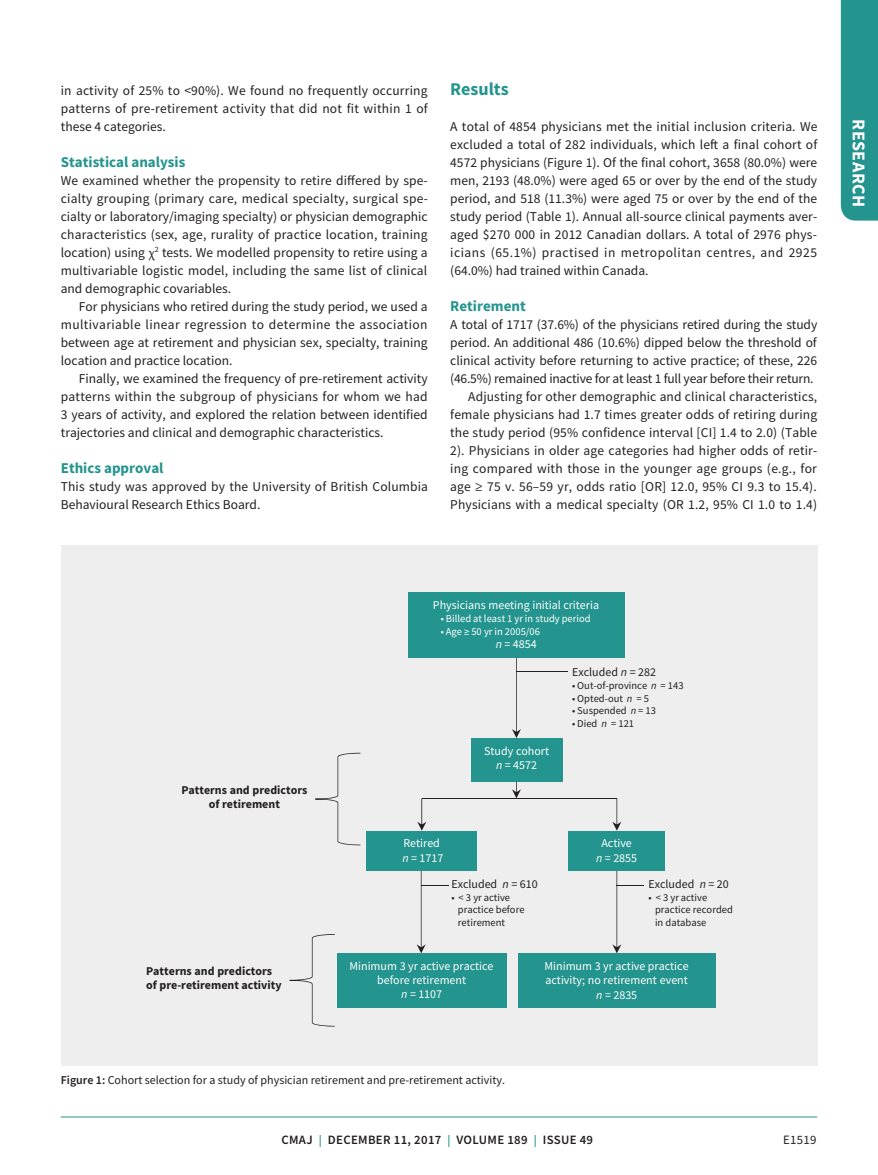
<style>
.page{position:relative;width:878px;height:1175px;background:#fff}
.page>*{position:absolute;margin:0;border:0;box-sizing:border-box;transform-origin:0 0}
.t1{font:700 18px "Source Sans Pro";letter-spacing:.025em;color:#fff}
.t2{font:700 18px "Source Sans Pro";color:#24948e}
.t3{font:700 15px "Source Sans Pro";color:#24948e}
.t4{font:13.5px/18px "Source Sans Pro";letter-spacing:.01em;color:#231f20;text-align:justify}
.t5{font:600 12.75px "Source Sans Pro";letter-spacing:.025em;color:#231f20}
.t6{font:12.75px "Source Sans Pro";letter-spacing:.025em;color:#231f20}
.t7{font:12px/14.4px "Source Sans Pro";color:#fff;text-align:center}
.t8{font:12px "Source Sans Pro";color:#231f20}
.t9{font:700 12px/14.4px "Source Sans Pro";color:#231f20;text-align:center}
.t10{font:10.5px/12.6px "Source Sans Pro";color:#231f20}
.t11{font:10.5px "Source Sans Pro";color:#fff}
.s1{font-family:"Minion Pro"}
.s2{font-family:"Frutiger LT Std"}
.s3{font-style:italic}
.s4{font-weight:600}
.s5{font-size:12px;color:#24948e}
</style>
<div class="page">
<div style="left:840px;top:0;width:38px;height:220px;background:#24948e"></div>
<hr style="left:61px;top:1116px;width:756px;height:1px;background:#24948e">
<div style="left:61px;top:544px;width:756px;height:521px;background:#eeeeef"></div>
<svg style="left:512px;top:781px;width:9px;height:17px"></svg>
<svg style="left:512px;top:657px;width:9px;height:81px"></svg>
<div style="left:408px;top:592px;width:216px;height:65px;background:#24948e"></div>
<hr style="left:516px;top:671px;width:51px;height:1px;background:#231f20">
<div style="left:471px;top:738px;width:91px;height:43px;background:#24948e"></div>
<hr style="left:422px;top:798px;width:194px;height:1px;background:#231f20">
<svg style="left:417px;top:798px;width:9px;height:32px"></svg>
<svg style="left:612px;top:798px;width:9px;height:32px"></svg>
<div style="left:337px;top:953px;width:169px;height:54px;background:#24948e"></div>
<div style="left:568px;top:830px;width:97px;height:40px;background:#24948e"></div>
<svg style="left:416px;top:870px;width:32px;height:83px"></svg>
<svg style="left:612px;top:870px;width:32px;height:83px"></svg>
<svg style="left:315px;top:752px;width:45px;height:93px"></svg>
<div style="left:366px;top:830px;width:111px;height:40px;background:#24948e"></div>
<svg style="left:289px;top:934px;width:46px;height:92px"></svg>
<div style="left:518px;top:953px;width:197px;height:54px;background:#24948e"></div>
<p class="t4" style="left:61px;top:81px;width:368px">in activity of 25% to &lt;90%). We found no frequently occurring patterns of pre-retirement activity that did not fit within 1 of these 4 categories.</p>
<p class="t3" style="left:61px;top:151px;width:126px">Statistical analysis</p>
<p class="t4" style="left:61px;top:171px;width:368px">We examined whether the propensity to retire differed by spe&shy;cialty grouping (primary care, medical specialty, surgical spe&shy;cialty or laboratory/imaging specialty) or physician demographic characteristics (sex, age, rurality of practice location, training location) using <span class="s1">χ</span><sup>2</sup> tests. We modelled propensity to retire using a multivariable logistic model, including the same list of clinical and demographic covariables.</p>
<p class="t4" style="left:61px;top:297px;width:368px;text-indent:18px">For physicians who retired during the study period, we used a multivariable linear regression to determine the association between age at retirement and physician sex, specialty, training location and practice location.</p>
<p class="t4" style="left:61px;top:369px;width:368px;text-indent:18px">Finally, we examined the frequency of pre-retirement activity patterns within the subgroup of physicians for whom we had 3 years of activity, and explored the relation between identified trajectories and clinical and demographic characteristics.</p>
<p class="t3" style="left:61px;top:457px;width:104px">Ethics approval</p>
<p class="t4" style="left:61px;top:477px;width:368px">This study was approved by the University of British Columbia<br>Behavioural Research Ethics Board.</p>
<h1 class="t2" style="left:450px;top:76px;width:60px">Results</h1>
<p class="t4" style="left:450px;top:117px;width:369px">A total of 4854 physicians met the initial inclusion criteria. We excluded a total of 282 individuals, which left a final cohort of 4572 physicians (Figure 1). Of the final cohort, 3658 (80.0%) were men, 2193 (48.0%) were aged 65 or over by the end of the study period, and 518 (11.3%) were aged 75 or over by the end of the study period (Table 1). Annual all-source clinical payments aver&shy;aged $270 000 in 2012 Canadian dollars. A total of 2976 phys&shy;icians (65.1%) practised in metropolitan centres, and 2925 (64.0%) had trained within Canada.</p>
<p class="t3" style="left:450px;top:295px;width:77px">Retirement</p>
<p class="t4" style="left:450px;top:315px;width:368px;text-align:right">A total of 1717 (37.6%) of the physicians retired during the study period. An additional 486 (10.6%) dipped below the threshold of clinical activity before returning to active practice; of these, 226 (46.5%) remained inactive for at least 1 full year before their return.<br>Adjusting for other demographic and clinical characteristics, female physicians had 1.7 times greater odds of retiring during the study period (95% confidence interval [CI] 1.4 to 2.0) (Table 2). Physicians in older age categories had higher odds of retir&shy;ing compared with those in the younger age groups (e.g., for age <span class="s2">≥</span> 75 v. 56–59 yr, odds ratio [OR] 12.0, 95% CI 9.3 to 15.4).<br>Physicians with a medical specialty (OR 1.2, 95% CI 1.0 to 1.4)</p>
<h1 class="t1" style="left:871px;top:119px;width:89px;rotate:90deg">RESEARCH</h1>
<p class="t9" style="left:181px;top:783px;width:127px">Patterns and predictors of retirement</p>
<p class="t9" style="left:146px;top:964px;width:137px;text-align:left">Patterns and predictors of pre-retirement activity</p>
<p class="t7" style="left:433px;top:598px;width:167px">Physicians meeting initial criteria</p>
<p class="t11" style="left:440px;top:614px;width:151px">• Billed at least 1 yr in study period</p>
<p class="t11" style="left:440px;top:627px;width:101px">• Age ≥ 50 yr in 2005/06</p>
<p class="t7" style="left:495px;top:638px;width:42px"><span class="s3">n</span> = 4854</p>
<p class="t8" style="left:572px;top:667px;width:85px">Excluded <span class="s3">n</span> = 282</p>
<p class="t10" style="left:572px;top:680px;width:113px">• Out-of-province <span class="s3">n</span> = 143</p>
<p class="t10" style="left:572px;top:693px;width:78px">• Opted-out <span class="s3">n</span> = 5</p>
<p class="t10" style="left:572px;top:705px;width:85px">• Suspended <span class="s3">n</span> = 13</p>
<p class="t10" style="left:572px;top:718px;width:64px">• Died <span class="s3">n</span> = 121</p>
<p class="t7" style="left:484px;top:744px;width:67px">Study cohort <span class="s3">n</span> = 4572</p>
<p class="t7" style="left:402px;top:837px;width:42px;text-align:left">Retired <span class="s3">n</span> = 1717</p>
<p class="t8" style="left:451px;top:879px;width:88px">Excluded <span class="s3">n</span> = 610</p>
<p class="t10" style="left:458px;top:891px;width:68px;text-indent:-7px">• &lt; 3 yr active practice before retirement</p>
<p class="t7" style="left:596px;top:837px;width:42px">Active<br><span class="s3">n</span> = 2855</p>
<p class="t8" style="left:648px;top:879px;width:82px">Excluded <span class="s3">n</span> = 20</p>
<p class="t10" style="left:655px;top:891px;width:79px;text-indent:-7px">• &lt; 3 yr active practice recorded in database</p>
<p class="t7" style="left:349px;top:959px;width:145px">Minimum 3 yr active practice before retirement<br><span class="s3">n</span> = 1107</p>
<p class="t7" style="left:544px;top:959px;width:145px">Minimum 3 yr active practice activity; no retirement event <span class="s3">n</span> = 2835</p>
<p class="t8" style="left:61px;top:1072px;width:446px"><span class="s4">Figure 1:</span> Cohort selection for a study of physician retirement and pre-retirement activity.</p>
<p class="t5" style="left:281px;top:1131px;width:313px">CMAJ <span class="s5">|</span> DECEMBER 11, 2017 <span class="s5">|</span> VOLUME 189 <span class="s5">|</span> ISSUE 49</p>
<p class="t6" style="left:783px;top:1132px;width:35px">E1519</p>
</div>
